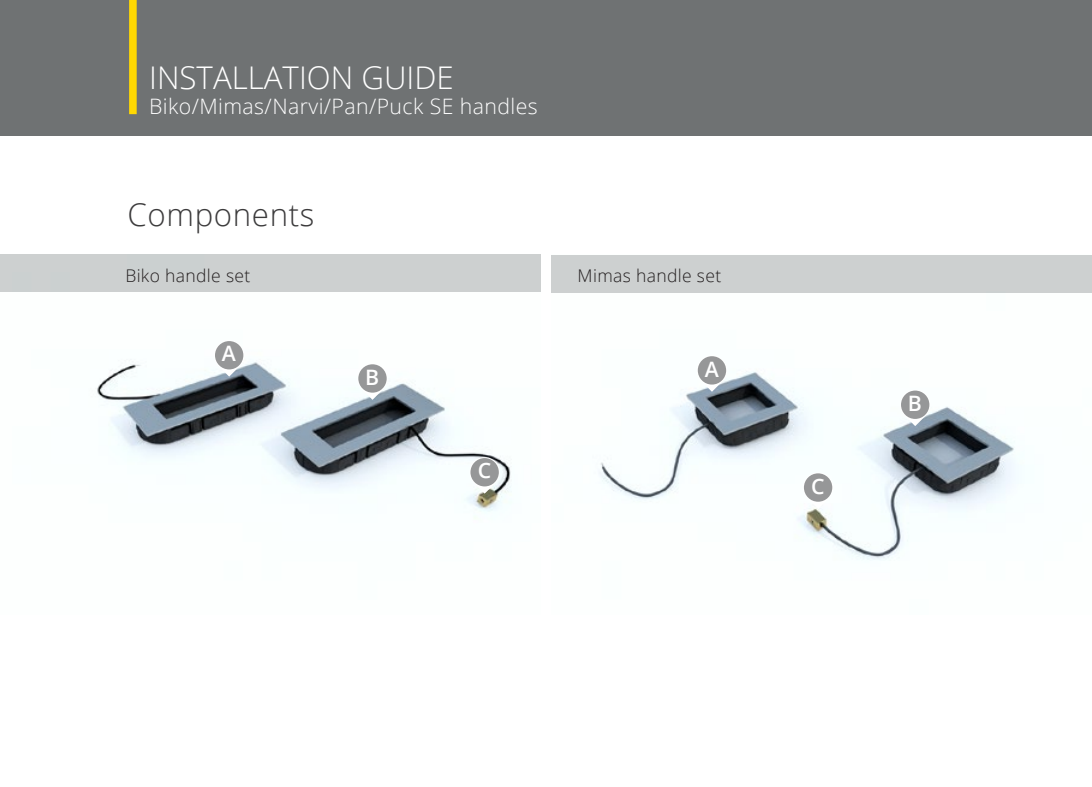
<style>
.page{position:relative;width:1092px;height:787px;background:#fff}
.page>*{position:absolute;margin:0;border:0;box-sizing:border-box;transform-origin:0 0}
.t1{font:300 31.25px "Open Sans";color:#fff}
.t2{font:300 31.25px "Open Sans";letter-spacing:.02em;color:#3c3b3c}
.t3{font:300 21.25px "Open Sans";letter-spacing:.02em;color:#fff}
.t4{font:600 21.25px "Open Sans";color:#fff}
.t5{font:300 17.5px "Open Sans";letter-spacing:.02em;color:#231f20}
</style>
<div class="page">
<div style="left:0;top:0;width:1091px;height:135px;background:#6f7273"></div>
<div style="left:129px;top:0;width:8px;height:114px;background:#ffd801"></div>
<img style="left:97px;top:359px;width:415px;height:154px">
<img style="left:551px;top:292px;width:540px;height:269px">
<div style="left:551px;top:255px;width:540px;height:37px;background:#cdd0d0"></div>
<div style="left:0;top:254px;width:540px;height:38px;background:#cdd0d0"></div>
<svg style="left:695px;top:354px;width:33px;height:38px"></svg>
<div style="left:697px;top:356px;width:29px;height:28px;background:#969798;border-radius:50%"></div>
<svg style="left:801px;top:471px;width:33px;height:38px"></svg>
<div style="left:803px;top:473px;width:29px;height:28px;background:#969798;border-radius:50%"></div>
<svg style="left:898px;top:388px;width:33px;height:38px"></svg>
<svg style="left:900px;top:390px;width:29px;height:29px"></svg>
<svg style="left:212px;top:341px;width:34px;height:35px"></svg>
<div style="left:215px;top:341px;width:28px;height:28px;background:#969798;border-radius:50%"></div>
<svg style="left:468px;top:455px;width:33px;height:38px"></svg>
<div style="left:470px;top:458px;width:29px;height:28px;background:#969798;border-radius:50%"></div>
<svg style="left:356px;top:362px;width:33px;height:38px"></svg>
<div style="left:358px;top:364px;width:28px;height:28px;background:#969798;border-radius:50%"></div>
<h1 class="t1" style="left:149px;top:56px;width:306px">INSTALLATION GUIDE</h1>
<p class="t3" style="left:149px;top:92px;width:390px">Biko/Mimas/Narvi/Pan/Puck SE handles</p>
<h1 class="t2" style="left:128px;top:193px;width:188px">Components</h1>
<p class="t5" style="left:125px;top:264px;width:126px">Biko handle set</p>
<p class="t5" style="left:577px;top:264px;width:145px">Mimas handle set</p>
<p class="t4" style="left:222px;top:339px;width:16px">A</p>
<p class="t4" style="left:365px;top:362px;width:16px">B</p>
<p class="t4" style="left:477px;top:456px;width:15px">C</p>
<p class="t4" style="left:704px;top:354px;width:16px">A</p>
<p class="t4" style="left:811px;top:471px;width:15px">C</p>
<p class="t4" style="left:907px;top:388px;width:16px">B</p>
</div>
